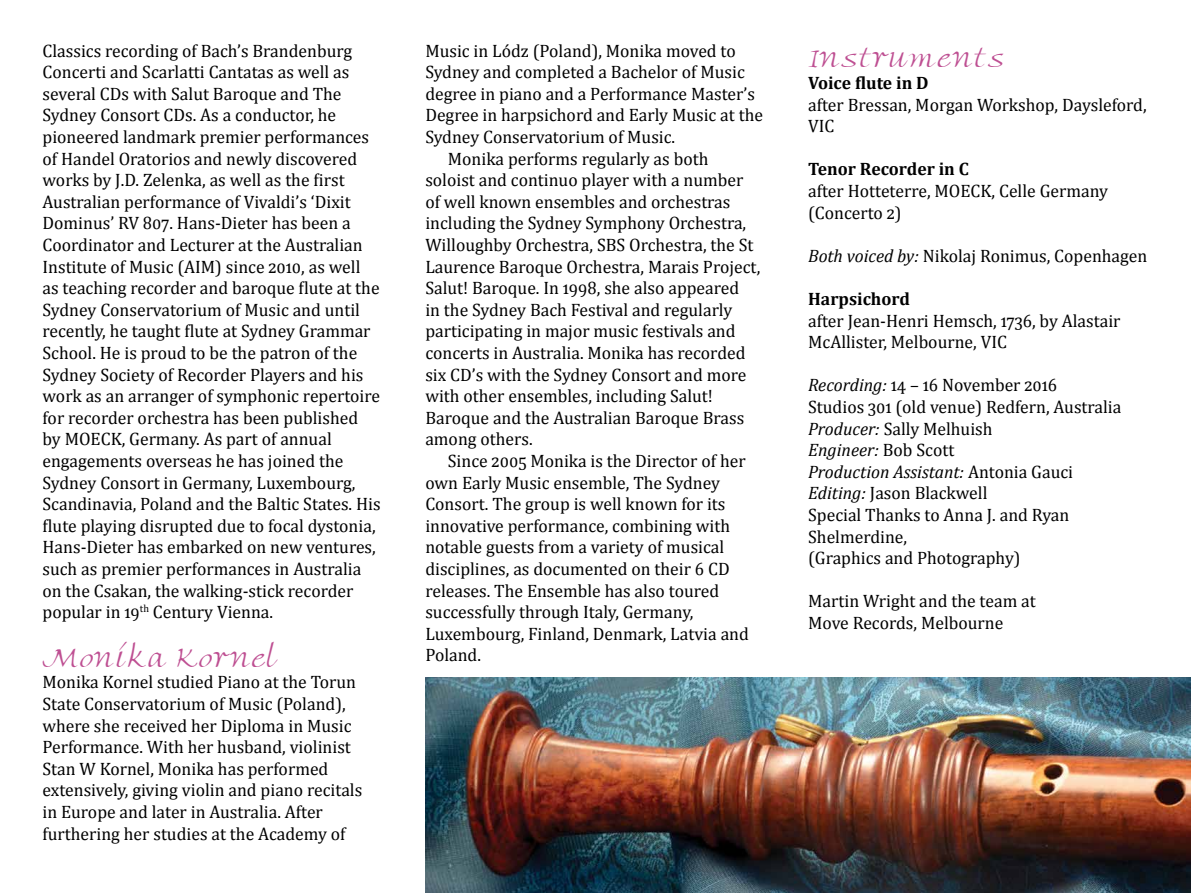
<style>
.page{position:relative;width:1191px;height:893px;background:#fff}
.page>*{position:absolute;margin:0;border:0;box-sizing:border-box;transform-origin:0 0}
.t1{font:300 40.5px "Ambiente Script S Si";color:#be4f92}
.t2{font:18px/21.6px "Cambria";color:#000}
.t3{font:700 18px "Cambria";color:#000}
.s1{font-style:italic}
</style>
<div class="page">
<img style="left:425px;top:677px;width:766px;height:216px">
<p class="t2" style="left:43px;top:40px;width:340px">Classics recording of Bach’s Brandenburg Concerti and Scarlatti Cantatas as well as several CDs with Salut Baroque and The Sydney Consort CDs. As a conductor, he pioneered landmark premier performances of Handel Oratorios and newly discovered works by J.D. Zelenka, as well as the first Australian performance of Vivaldi’s ‘Dixit Dominus’ RV 807. Hans-Dieter has been a Coordinator and Lecturer at the Australian Institute of Music (AIM) since 2010, as well as teaching recorder and baroque flute at the Sydney Conservatorium of Music and until recently, he taught flute at Sydney Grammar School. He is proud to be the patron of the Sydney Society of Recorder Players and his work as an arranger of symphonic repertoire for recorder orchestra has been published by MOECK, Germany. As part of annual engagements overseas he has joined the Sydney Consort in Germany, Luxembourg, Scandinavia, Poland and the Baltic States. His flute playing disrupted due to focal dystonia, Hans-Dieter has embarked on new ventures, such as premier performances in Australia on the Csakan, the walking-stick recorder popular in 19<sup>th</sup> Century Vienna.</p>
<h1 class="t1" style="left:43px;top:629px;width:238px">Monika Kornel</h1>
<p class="t2" style="left:43px;top:671px;width:321px">Monika Kornel studied Piano at the Torun State Conservatorium of Music (Poland), where she received her Diploma in Music Performance. With her husband, violinist Stan W Kornel, Monika has performed extensively, giving violin and piano recitals in Europe and later in Australia. After furthering her studies at the Academy of</p>
<p class="t2" style="left:425px;top:40px;width:312px">Music in Lódz (Poland), Monika moved to</p>
<p class="t2" style="left:425px;top:61px;width:321px">Sydney and completed a Bachelor of Music</p>
<p class="t2" style="left:425px;top:83px;width:331px">degree in piano and a Performance Master’s</p>
<p class="t2" style="left:425px;top:104px;width:339px">Degree in harpsichord and Early Music at the</p>
<p class="t2" style="left:425px;top:126px;width:251px">Sydney Conservatorium of Music.</p>
<p class="t2" style="left:448px;top:148px;width:262px">Monika performs regularly as both</p>
<p class="t2" style="left:425px;top:169px;width:319px">soloist and continuo player with a number</p>
<p class="t2" style="left:425px;top:191px;width:307px">of well known ensembles and orchestras</p>
<p class="t2" style="left:425px;top:212px;width:322px">including the Sydney Symphony Orchestra,</p>
<p class="t2" style="left:425px;top:234px;width:330px">Willoughby Orchestra, SBS Orchestra, the St</p>
<p class="t2" style="left:425px;top:256px;width:336px">Laurence Baroque Orchestra, Marais Project,</p>
<p class="t2" style="left:425px;top:277px;width:315px">Salut! Baroque. In 1998, she also appeared</p>
<p class="t2" style="left:425px;top:299px;width:308px">in the Sydney Bach Festival and regularly</p>
<p class="t2" style="left:425px;top:320px;width:312px">participating in major music festivals and</p>
<p class="t2" style="left:425px;top:342px;width:322px">concerts in Australia. Monika has recorded</p>
<p class="t2" style="left:425px;top:364px;width:323px">six CD’s with the Sydney Consort and more</p>
<p class="t2" style="left:425px;top:385px;width:289px">with other ensembles, including Salut!</p>
<p class="t2" style="left:425px;top:407px;width:320px">Baroque and the Australian Baroque Brass</p>
<p class="t2" style="left:425px;top:428px;width:109px">among others.</p>
<p class="t2" style="left:448px;top:450px;width:299px">Since 2005 Monika is the Director of her</p>
<p class="t2" style="left:425px;top:472px;width:296px">own Early Music ensemble, The Sydney</p>
<p class="t2" style="left:425px;top:493px;width:302px">Consort. The group is well known for its</p>
<p class="t2" style="left:425px;top:515px;width:306px">innovative performance, combining with</p>
<p class="t2" style="left:425px;top:536px;width:300px">notable guests from a variety of musical</p>
<p class="t2" style="left:425px;top:558px;width:306px">disciplines, as documented on their 6 CD</p>
<p class="t2" style="left:425px;top:580px;width:295px">releases. The Ensemble has also toured</p>
<p class="t2" style="left:425px;top:601px;width:269px">successfully through Italy, Germany,</p>
<p class="t2" style="left:425px;top:623px;width:325px">Luxembourg, Finland, Denmark, Latvia and</p>
<p class="t2" style="left:425px;top:644px;width:57px">Poland.</p>
<h1 class="t1" style="left:808px;top:30px;width:198px">Instruments</h1>
<p class="t3" style="left:808px;top:72px;width:122px">Voice flute in D</p>
<p class="t2" style="left:808px;top:94px;width:340px">after Bressan, Morgan Workshop, Daysleford,<br>VIC</p>
<p class="t3" style="left:808px;top:158px;width:162px">Tenor Recorder in C</p>
<p class="t2" style="left:808px;top:180px;width:301px">after Hotteterre, MOECK, Celle Germany (Concerto 2)</p>
<p class="t2" style="left:808px;top:245px;width:341px"><span class="s1">Both voiced by:</span> Nikolaj Ronimus, Copenhagen</p>
<p class="t3" style="left:808px;top:288px;width:103px">Harpsichord</p>
<p class="t2" style="left:808px;top:310px;width:314px">after Jean-Henri Hemsch, 1736, by Alastair<br>McAllister, Melbourne, VIC</p>
<p class="t2" style="left:808px;top:374px;width:315px"><span class="s1">Recording:</span> 14 – 16 November 2016<br>Studios 301 (old venue) Redfern, Australia<br><span class="s1">Producer:</span> Sally Melhuish<br><span class="s1">Engineer:</span> Bob Scott<br><span class="s1">Production Assistant:</span> Antonia Gauci<br><span class="s1">Editing:</span> Jason Blackwell<br>Special Thanks to Anna J. and Ryan<br>Shelmerdine,<br>(Graphics and Photography)</p>
<p class="t2" style="left:808px;top:590px;width:229px">Martin Wright and the team at<br>Move Records, Melbourne</p>
</div>
